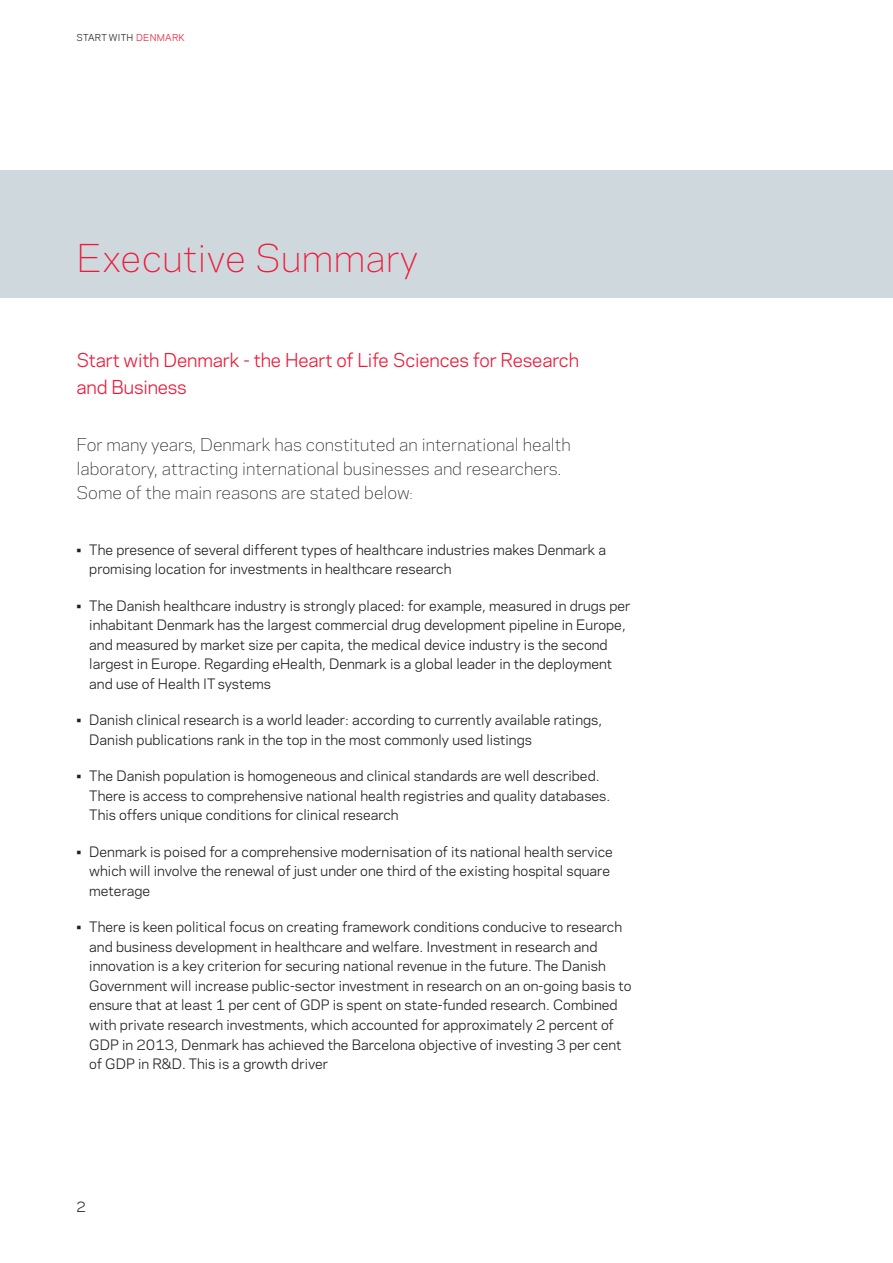
<style>
.page{position:relative;width:893px;height:1263px;background:#fff}
.page>*{position:absolute;margin:0;border:0;box-sizing:border-box;transform-origin:0 0}
.t1{font:300 36px "Galaxie Polaris";letter-spacing:.01em;color:#ed1a3a}
.intro_red{font:18px/27px "Galaxie Polaris";letter-spacing:-.01em;color:#ed1a3a}
.Body_text___Black{font:300 16.5px/24px "Galaxie Polaris";color:#231f20}
.bullet_indents{font:13.5px/19.5px "Galaxie Polaris";color:#231f20}
.Body_text___Black-2{font:13.5px "Galaxie Polaris";color:#231f20}
.t2{font:9px "Galaxie Polaris";letter-spacing:.03em;color:#231f20}
.s1{color:#ed1a3a}
.s2{font-size:13.5px}
</style>
<div class="page">
<div style="left:0;top:170px;width:893px;height:128px;background:#cfd8dd"></div>
<p class="t2" style="left:77px;top:31px;width:110px">START WITH <span class="s1">DENMARK</span></p>
<p class="t1" style="left:77px;top:231px;width:343px">Executive Summary</p>
<p class="intro_red" style="left:77px;top:346px;width:504px">Start with Denmark - the Heart of Life Sciences for Research and Business</p>
<p class="Body_text___Black" style="left:77px;top:432px;width:496px">For many years, Denmark has constituted an international health laboratory, attracting international businesses and researchers.<br>Some of the main reasons are stated below<span class="s2">:</span></p>
<p class="bullet_indents" style="left:89px;top:539px;width:518px;text-indent:-13px">• The presence of several different types of healthcare industries makes Denmark a promising location for investments in healthcare research</p>
<p class="bullet_indents" style="left:89px;top:595px;width:543px;text-indent:-13px">• The Danish healthcare industry is strongly placed: for example, measured in drugs per inhabitant Denmark has the largest commercial drug development pipeline in Europe, and measured by market size per capita, the medical device industry is the second largest in Europe. Regarding eHealth, Denmark is a global leader in the deployment and use of Health IT systems</p>
<p class="bullet_indents" style="left:89px;top:710px;width:514px;text-indent:-13px">• Danish clinical research is a world leader: according to currently available ratings,<br>Danish publications rank in the top in the most commonly used listings</p>
<p class="bullet_indents" style="left:89px;top:766px;width:522px;text-indent:-13px">• The Danish population is homogeneous and clinical standards are well described.<br>There is access to comprehensive national health registries and quality databases.<br>This offers unique conditions for clinical research</p>
<p class="bullet_indents" style="left:89px;top:841px;width:525px;text-indent:-13px">• Denmark is poised for a comprehensive modernisation of its national health service which will involve the renewal of just under one third of the existing hospital square meterage</p>
<p class="bullet_indents" style="left:89px;top:917px;width:544px;text-indent:-13px">• There is keen political focus on creating framework conditions conducive to research and business development in healthcare and welfare. Investment in research and innovation is a key criterion for securing national revenue in the future. The Danish Government will increase public-sector investment in research on an on-going basis to ensure that at least 1 per cent of GDP is spent on state-funded research. Combined with private research investments, which accounted for approximately 2 percent of GDP in 2013, Denmark has achieved the Barcelona objective of investing 3 per cent of GDP in R&amp;D. This is a growth driver</p>
<p class="Body_text___Black-2" style="left:77px;top:1197px;width:11px">2</p>
</div>
